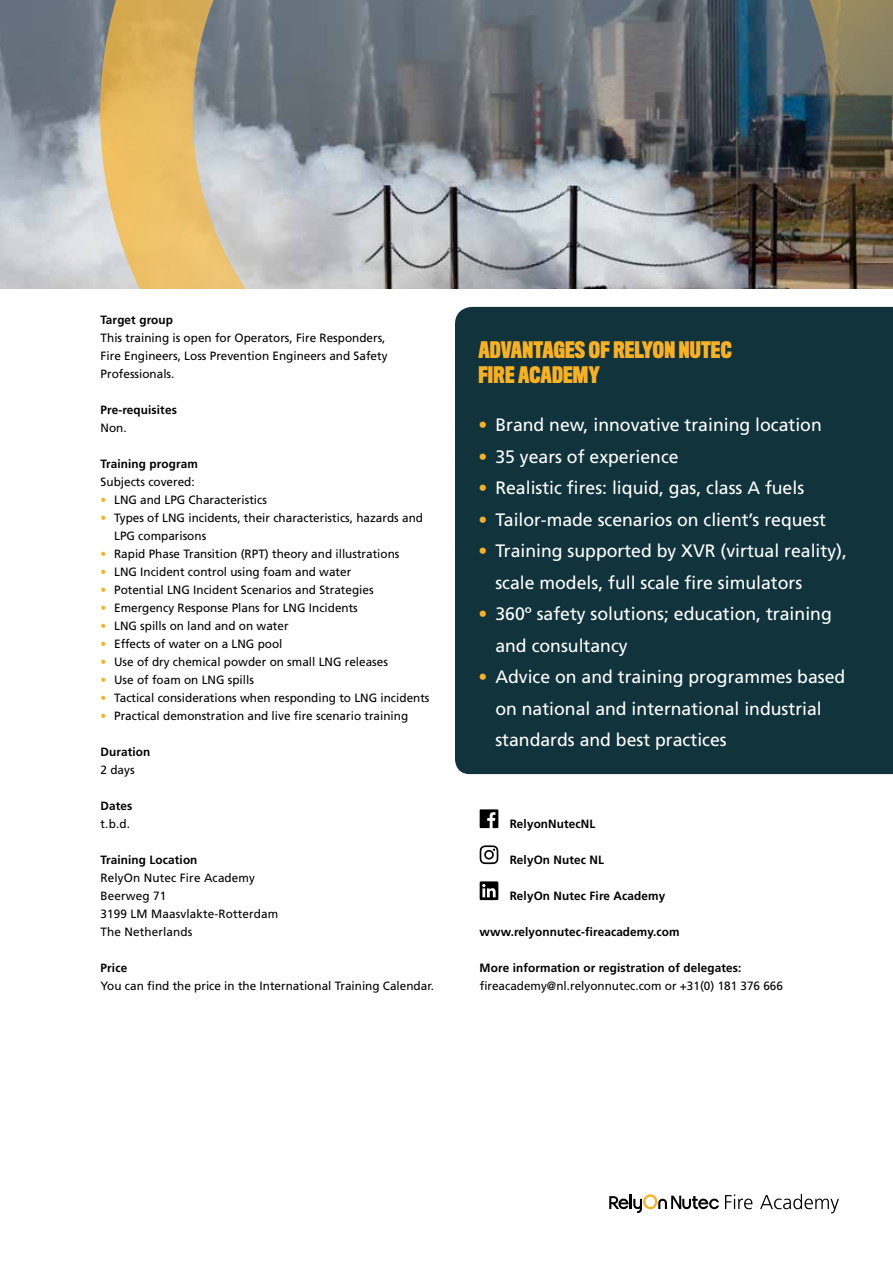
<style>
.page{position:relative;width:893px;height:1263px;background:#fff}
.page>*{position:absolute;margin:0;border:0;box-sizing:border-box;transform-origin:0 0}
.t1{font:700 21px/25.5px "Titling Gothic FB Compressed";letter-spacing:.01em;color:#f9b122}
.t2{font:18px/31.5px "Frutiger LT Std";color:#fff}
.t3{font:12px/18px "Frutiger LT Std";color:#000}
.t4{font:700 12px "Frutiger LT Std";letter-spacing:.01em;color:#000}
.s1{color:#f9b122}
</style>
<div class="page">
<img style="left:0;top:0;width:100px;height:288px">
<img style="left:100px;top:0;width:793px;height:288px">
<svg style="left:725px;top:1194px;width:27px;height:15px"></svg>
<svg style="left:760px;top:1194px;width:79px;height:19px"></svg>
<svg style="left:609px;top:1194px;width:110px;height:19px"></svg>
<div style="left:455px;top:307px;width:438px;height:467px;background:#10333c"></div>
<svg style="left:480px;top:809px;width:18px;height:19px"></svg>
<svg style="left:480px;top:845px;width:18px;height:19px"></svg>
<svg style="left:480px;top:881px;width:18px;height:19px"></svg>
<p class="t4" style="left:101px;top:313px;width:74px">Target group</p>
<p class="t3" style="left:101px;top:329px;width:288px">This training is open for Operators, Fire Responders,<br>Fire Engineers, Loss Prevention Engineers and Safety<br>Professionals.</p>
<p class="t4" style="left:101px;top:403px;width:78px">Pre-requisites</p>
<p class="t3" style="left:101px;top:419px;width:28px">Non.</p>
<p class="t4" style="left:101px;top:457px;width:99px">Training program</p>
<p class="t3" style="left:101px;top:473px;width:96px">Subjects covered:</p>
<p class="t3" style="left:101px;top:491px;width:168px"><span class="s1">•</span> LNG and LPG Characteristics</p>
<p class="t3" style="left:114px;top:509px;width:310px;text-indent:-14px"><span class="s1">•</span> Types of LNG incidents, their characteristics, hazards and<br>LPG comparisons</p>
<p class="t3" style="left:101px;top:545px;width:300px"><span class="s1">•</span> Rapid Phase Transition (RPT) theory and illustrations</p>
<p class="t3" style="left:101px;top:563px;width:252px"><span class="s1">•</span> LNG Incident control using foam and water</p>
<p class="t3" style="left:101px;top:581px;width:274px"><span class="s1">•</span> Potential LNG Incident Scenarios and Strategies</p>
<p class="t3" style="left:101px;top:599px;width:259px"><span class="s1">•</span> Emergency Response Plans for LNG Incidents</p>
<p class="t3" style="left:101px;top:617px;width:189px"><span class="s1">•</span> LNG spills on land and on water</p>
<p class="t3" style="left:101px;top:635px;width:183px"><span class="s1">•</span> Effects of water on a LNG pool</p>
<p class="t3" style="left:101px;top:653px;width:289px"><span class="s1">•</span> Use of dry chemical powder on small LNG releases</p>
<p class="t3" style="left:101px;top:671px;width:155px"><span class="s1">•</span> Use of foam on LNG spills</p>
<p class="t3" style="left:101px;top:689px;width:330px"><span class="s1">•</span> Tactical considerations when responding to LNG incidents</p>
<p class="t3" style="left:101px;top:707px;width:309px"><span class="s1">•</span> Practical demonstration and live fire scenario training</p>
<p class="t4" style="left:101px;top:745px;width:51px">Duration</p>
<p class="t3" style="left:101px;top:761px;width:35px">2 days</p>
<p class="t4" style="left:101px;top:799px;width:33px">Dates</p>
<p class="t3" style="left:101px;top:815px;width:31px">t.b.d.</p>
<p class="t4" style="left:101px;top:853px;width:98px">Training Location</p>
<p class="t3" style="left:101px;top:869px;width:179px">RelyOn Nutec Fire Academy<br>Beerweg 71<br>3199 LM Maasvlakte-Rotterdam<br>The Netherlands</p>
<p class="t4" style="left:101px;top:961px;width:28px">Price</p>
<p class="t3" style="left:101px;top:977px;width:335px">You can find the price in the International Training Calendar.</p>
<h1 class="t1" style="left:478px;top:337px;width:255px">ADVANTAGES OF RELYON NUTEC<br>FIRE ACADEMY</h1>
<h2 class="t2" style="left:478px;top:409px;width:345px"><span class="s1">•</span> Brand new, innovative training location</h2>
<h2 class="t2" style="left:478px;top:441px;width:202px"><span class="s1">•</span> 35 years of experience</h2>
<h2 class="t2" style="left:478px;top:472px;width:327px"><span class="s1">•</span> Realistic fires: liquid, gas, class A fuels</h2>
<h2 class="t2" style="left:478px;top:504px;width:349px"><span class="s1">•</span> Tailor-made scenarios on client’s request</h2>
<h2 class="t2" style="left:495px;top:535px;width:353px;text-indent:-17px"><span class="s1">•</span> Training supported by XVR (virtual reality), scale models, full scale fire simulators</h2>
<h2 class="t2" style="left:495px;top:598px;width:338px;text-indent:-17px"><span class="s1">•</span> 360º safety solutions; education, training and consultancy</h2>
<h2 class="t2" style="left:495px;top:661px;width:351px;text-indent:-17px"><span class="s1">•</span> Advice on and training programmes based on national and international industrial standards and best practices</h2>
<p class="t4" style="left:510px;top:817px;width:87px">RelyonNutecNL</p>
<p class="t4" style="left:510px;top:853px;width:96px">RelyOn Nutec NL</p>
<p class="t4" style="left:510px;top:889px;width:157px">RelyOn Nutec Fire Academy</p>
<p class="t4" style="left:480px;top:925px;width:201px">www.relyonnutec-fireacademy.com</p>
<p class="t4" style="left:480px;top:961px;width:263px">More information or registration of delegates:</p>
<p class="t3" style="left:480px;top:977px;width:305px">fireacademy@nl.relyonnutec.com or +31(0) 181 376 666</p>
</div>
